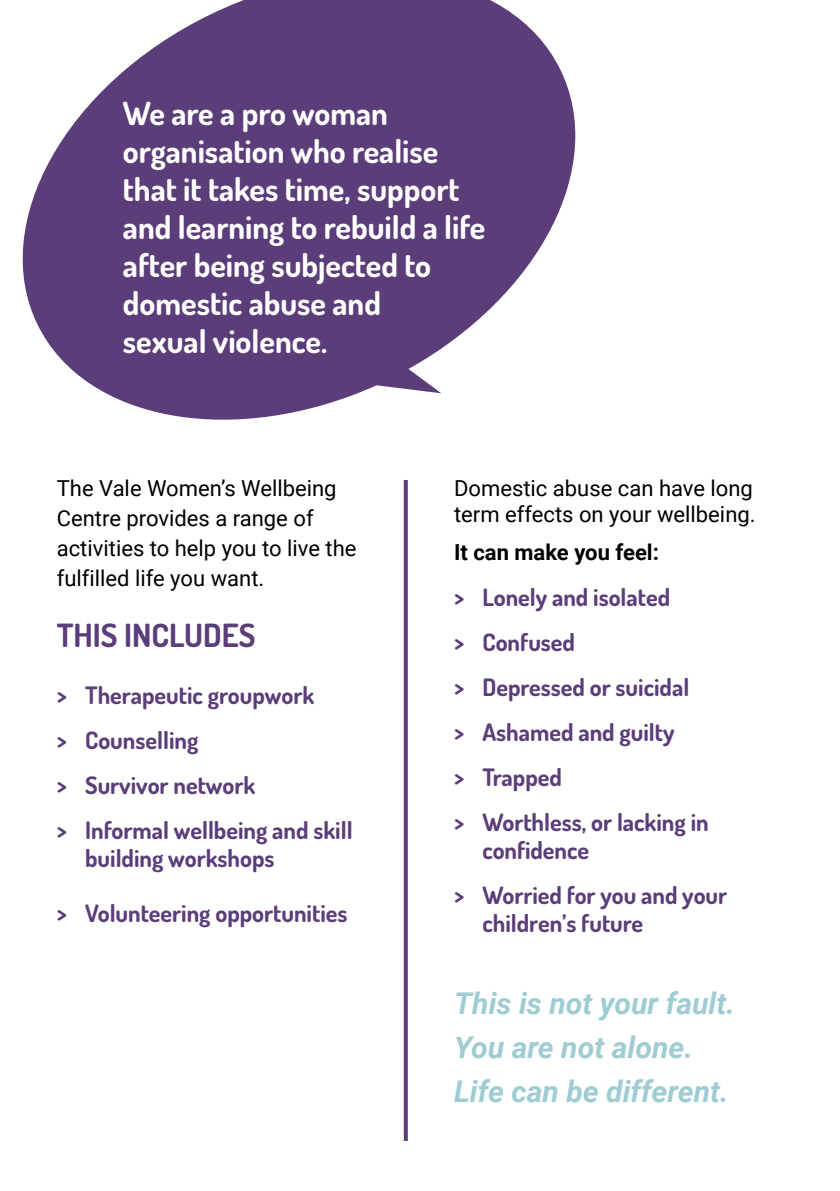
<style>
.page{position:relative;width:840px;height:1191px;background:#fff}
.page>*{position:absolute;margin:0;border:0;box-sizing:border-box;transform-origin:0 0}
.t1{font:700 32px/38px "Dosis";color:#fff}
.t2{font:700 32px "Dosis";color:#5b3d79}
.t3{font:italic 700 30px/44px "Roboto";color:#9eccd2}
.t4{font:700 24px/28px "Dosis";color:#5b3d79}
.t5{font:22px/30px "Roboto";color:#000}
.t6{font:700 22px "Roboto";color:#000}
</style>
<div class="page">
<svg style="left:22px;top:0;width:554px;height:420px;fill:#5b3d79"></svg>
<svg style="left:403px;top:480px;width:4px;height:660px;background:#7b6393"></svg>
<p class="t1" style="left:123px;top:93px;width:364px">We are a pro woman organisation who realise that it takes time, support and learning to rebuild a life after being subjected to domestic abuse and<br>sexual violence.</p>
<p class="t5" style="left:57px;top:473px;width:301px">The Vale Women’s Wellbeing<br>Centre provides a range of activities to help you to live the fulfilled life you want.</p>
<p class="t2" style="left:57px;top:613px;width:200px">THIS INCLUDES</p>
<p class="t4" style="left:57px;top:679px;width:259px">&gt; Therapeutic groupwork</p>
<p class="t4" style="left:57px;top:724px;width:143px">&gt; Counselling</p>
<p class="t4" style="left:57px;top:769px;width:200px">&gt; Survivor network</p>
<p class="t4" style="left:85px;top:814px;width:269px;text-indent:-28px">&gt; Informal wellbeing and skill building workshops</p>
<p class="t4" style="left:57px;top:897px;width:292px">&gt; Volunteering opportunities</p>
<p class="t5" style="left:454px;top:475px;width:303px;line-height:26px">Domestic abuse can have long term effects on your wellbeing.</p>
<p class="t6" style="left:454px;top:537px;width:206px">It can make you feel:</p>
<p class="t4" style="left:454px;top:581px;width:217px">&gt; Lonely and isolated</p>
<p class="t4" style="left:454px;top:626px;width:122px">&gt; Confused</p>
<p class="t4" style="left:454px;top:671px;width:237px">&gt; Depressed or suicidal</p>
<p class="t4" style="left:454px;top:716px;width:222px">&gt; Ashamed and guilty</p>
<p class="t4" style="left:454px;top:761px;width:109px">&gt; Trapped</p>
<p class="t4" style="left:482px;top:806px;width:228px;text-indent:-28px">&gt; Worthless, or lacking in confidence</p>
<p class="t4" style="left:482px;top:879px;width:246px;text-indent:-28px">&gt; Worried for you and your children’s future</p>
<p class="t3" style="left:454px;top:980px;width:282px">This is not your fault.<br>You are not alone.<br>Life can be different.</p>
</div>
